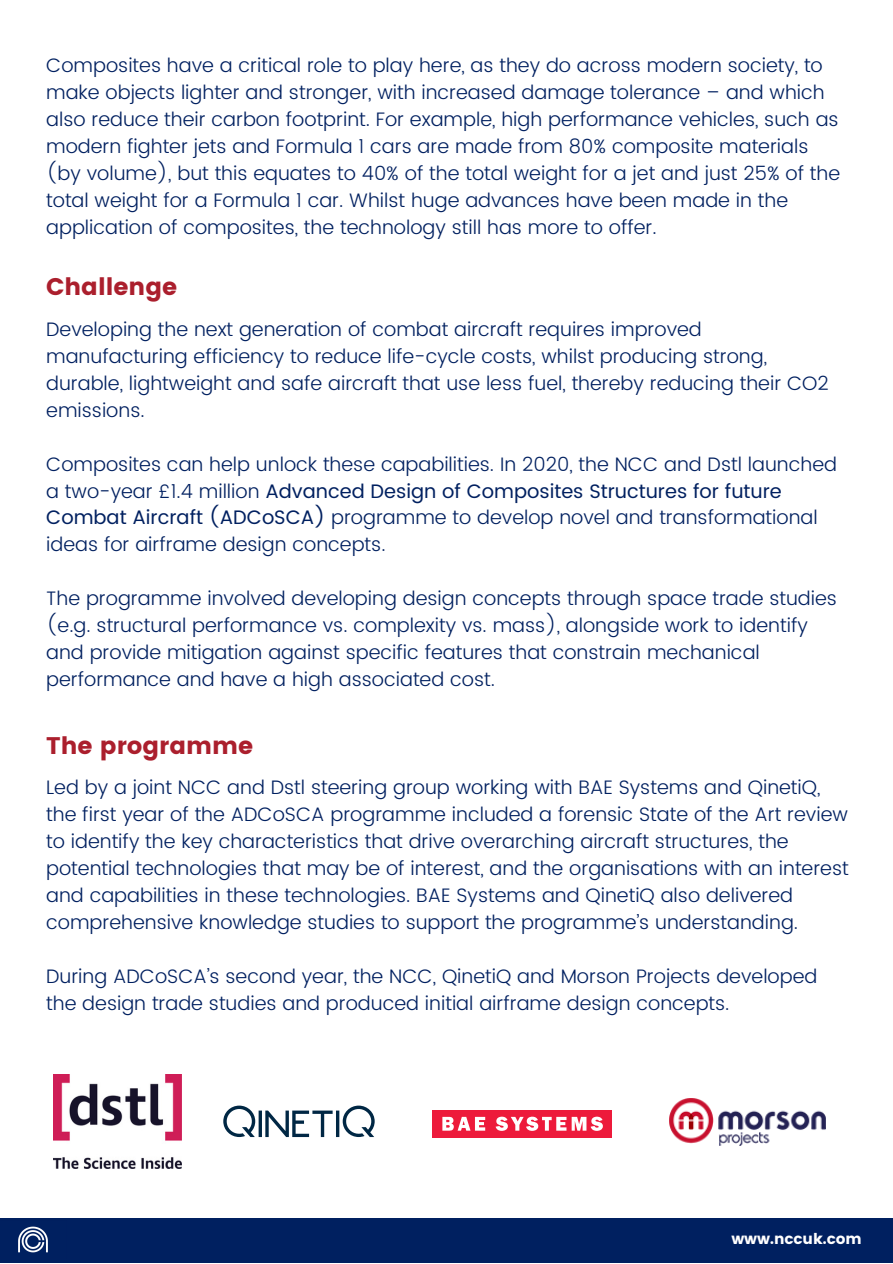
<style>
.page{position:relative;width:893px;height:1264px;background:#fff}
.page>*{position:absolute;margin:0;border:0;box-sizing:border-box;transform-origin:0 0}
.t1{font:24px "Poppins";color:#ab1f2d}
.t2{font:300 19.5px/27px "Poppins";color:#002060}
.t3{font:15px "Poppins";color:#fff}
.s1{font-weight:400}
</style>
<div class="page">
<div style="left:0;top:1218px;width:892px;height:44px;background:#002060"></div>
<img style="left:18px;top:1226px;width:30px;height:27px">
<div style="left:432px;top:1109px;width:180px;height:28px;background:#ed1a3b"></div>
<svg style="left:495px;top:1116px;width:108px;height:14px"></svg>
<svg style="left:442px;top:1116px;width:43px;height:14px"></svg>
<svg style="left:223px;top:1105px;width:151px;height:31px"></svg>
<img style="left:669px;top:1098px;width:156px;height:47px">
<img style="left:53px;top:1074px;width:128px;height:94px">
<p class="t2" style="left:46px;top:52px;width:795px">Composites have a critical role to play here, as they do across modern society, to make objects lighter and stronger, with increased damage tolerance – and which also reduce their carbon footprint. For example, high performance vehicles, such as modern fighter jets and Formula 1 cars are made from 80% composite materials (by volume), but this equates to 40% of the total weight for a jet and just 25% of the total weight for a Formula 1 car. Whilst huge advances have been made in the application of composites, the technology still has more to offer.</p>
<p class="t1" style="left:46px;top:272px;width:133px">Challenge</p>
<p class="t2" style="left:46px;top:315px;width:784px">Developing the next generation of combat aircraft requires improved manufacturing efficiency to reduce life-cycle costs, whilst producing strong, durable, lightweight and safe aircraft that use less fuel, thereby reducing their CO2 emissions.</p>
<p class="t2" style="left:46px;top:450px;width:792px">Composites can help unlock these capabilities. In 2020, the NCC and Dstl launched a two-year £1.4 million <span class="s1">Advanced Design of Composites Structures for future Combat Aircraft (ADCoSCA)</span> programme to develop novel and transformational ideas for airframe design concepts.</p>
<p class="t2" style="left:46px;top:585px;width:792px">The programme involved developing design concepts through space trade studies (e.g. structural performance vs. complexity vs. mass), alongside work to identify and provide mitigation against specific features that constrain mechanical performance and have a high associated cost.</p>
<p class="t1" style="left:46px;top:731px;width:209px">The programme</p>
<p class="t2" style="left:46px;top:774px;width:804px">Led by a joint NCC and Dstl steering group working with BAE Systems and QinetiQ, the first year of the ADCoSCA programme included a forensic State of the Art review to identify the key characteristics that drive overarching aircraft structures, the potential technologies that may be of interest, and the organisations with an interest and capabilities in these technologies. BAE Systems and QinetiQ also delivered comprehensive knowledge studies to support the programme’s understanding.</p>
<p class="t2" style="left:46px;top:963px;width:772px">During ADCoSCA’s second year, the NCC, QinetiQ and Morson Projects developed the design trade studies and produced initial airframe design concepts.</p>
<p class="t3" style="left:731px;top:1229px;width:132px">www.nccuk.com</p>
</div>
